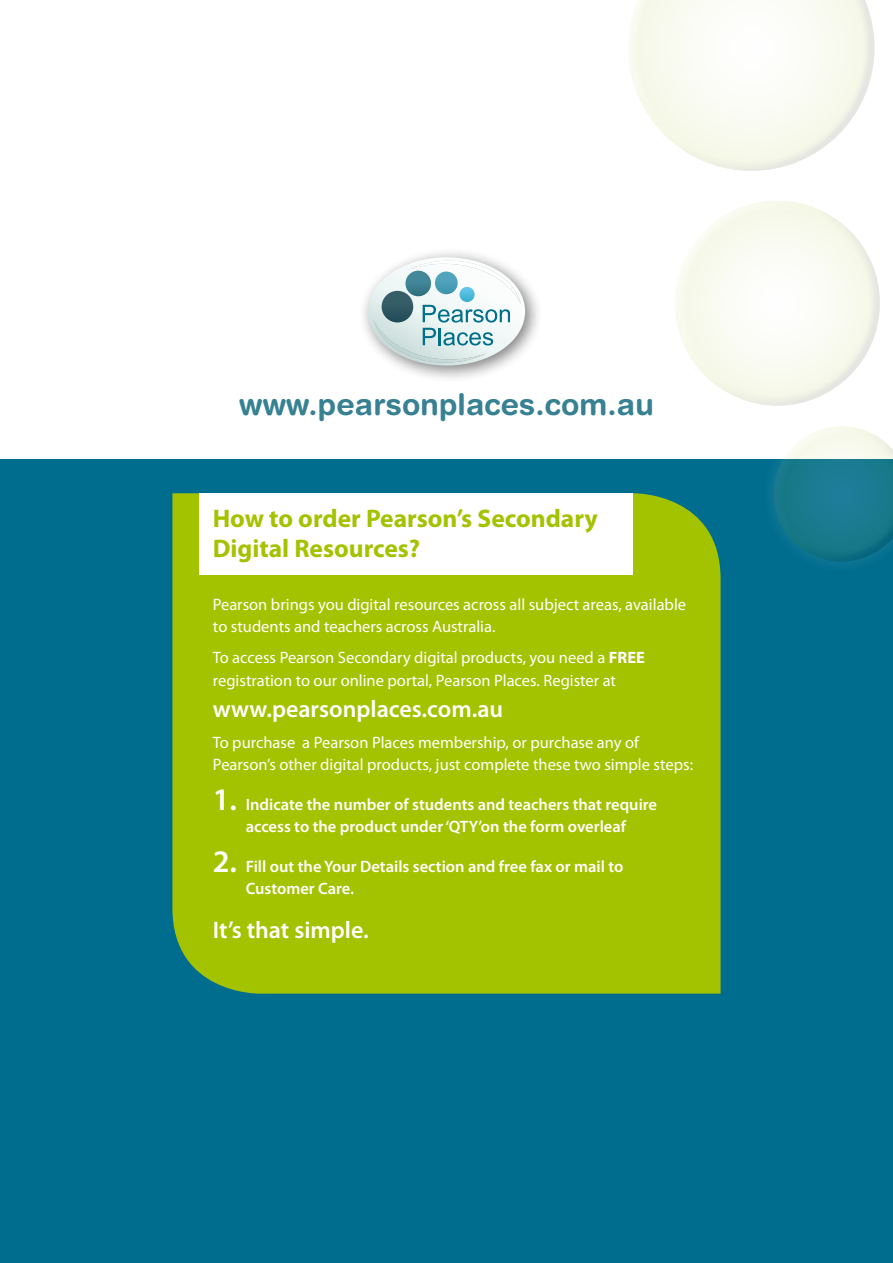
<style>
.page{position:relative;width:893px;height:1263px;background:#fff}
.page>*{position:absolute;margin:0;border:0;box-sizing:border-box;transform-origin:0 0}
.t1{font:700 30px "Helvetica Rounded";letter-spacing:.005em;color:#378192}
.t2{font:700 25.5px/30px "Myriad Pro";color:#a3c300}
.t3{font:600 24px "Myriad Pro";color:#fff}
.t4{font:16.5px/22.5px "Myriad Pro";color:#fff}
.t5{font:600 16.5px/22.5px "Myriad Pro";color:#fff;text-align:center}
.s1{font-weight:700}
.s2{font-size:31.5px}
</style>
<div class="page">
<div style="left:0;top:459px;width:893px;height:804px;background:#016d8e"></div>
<div style="left:357px;top:247px;width:185px;height:136px;background:#000;opacity:.5"></div>
<svg style="left:368px;top:257px;width:157px;height:108px"></svg>
<svg style="left:382px;top:291px;width:31px;height:31px"></svg>
<svg style="left:405px;top:271px;width:26px;height:25px"></svg>
<svg style="left:435px;top:271px;width:23px;height:23px"></svg>
<svg style="left:459px;top:287px;width:16px;height:15px"></svg>
<div style="left:172px;top:493px;width:548px;height:500px;background:#a3c300"></div>
<div style="left:199px;top:493px;width:433px;height:82px;background:#fff"></div>
<div style="left:621px;top:0;width:193px;height:161px;background:#fff;opacity:.75"></div>
<div style="left:667px;top:0;width:209px;height:171px;background:#000;opacity:.75"></div>
<div style="left:674px;top:198px;width:157px;height:201px;background:#fff;opacity:.75"></div>
<div style="left:707px;top:203px;width:174px;height:204px;background:#000;opacity:.75"></div>
<div style="left:771px;top:424px;width:108px;height:136px;background:#fff;opacity:.75"></div>
<div style="left:795px;top:426px;width:98px;height:136px;background:#000;opacity:.75"></div>
<h1 class="t1" style="left:239px;top:386px;width:416px">www.pearsonplaces.com.au</h1>
<h2 class="t2" style="left:213px;top:503px;width:387px">How to order Pearson’s Secondary<br>Digital Resources?</h2>
<p class="t4" style="left:213px;top:592px;width:475px">Pearson brings you digital resources across all subject areas, available to students and teachers across Australia.</p>
<p class="t4" style="left:213px;top:646px;width:434px">To access Pearson Secondary digital products, you need a <span class="s1">FREE </span>registration to our online portal, Pearson Places. Register at</p>
<h3 class="t3" style="left:213px;top:693px;width:292px">www.pearsonplaces.com.au</h3>
<p class="t4" style="left:213px;top:730px;width:482px">To purchase a Pearson Places membership, or purchase any of<br>Pearson’s other digital products, just complete these two simple steps:</p>
<p class="t5" style="left:213px;top:792px;width:446px"><span class="s2">1.</span> Indicate the number of students and teachers that require access to the product under ‘QTY’on the form overleaf</p>
<p class="t5" style="left:246px;top:854px;width:379px;text-align:left;text-indent:-33px"><span class="s2">2.</span> Fill out the Your Details section and free fax or mail to<br>Customer Care.</p>
<h3 class="t3" style="left:213px;top:914px;width:158px">It’s that simple.</h3>
</div>
